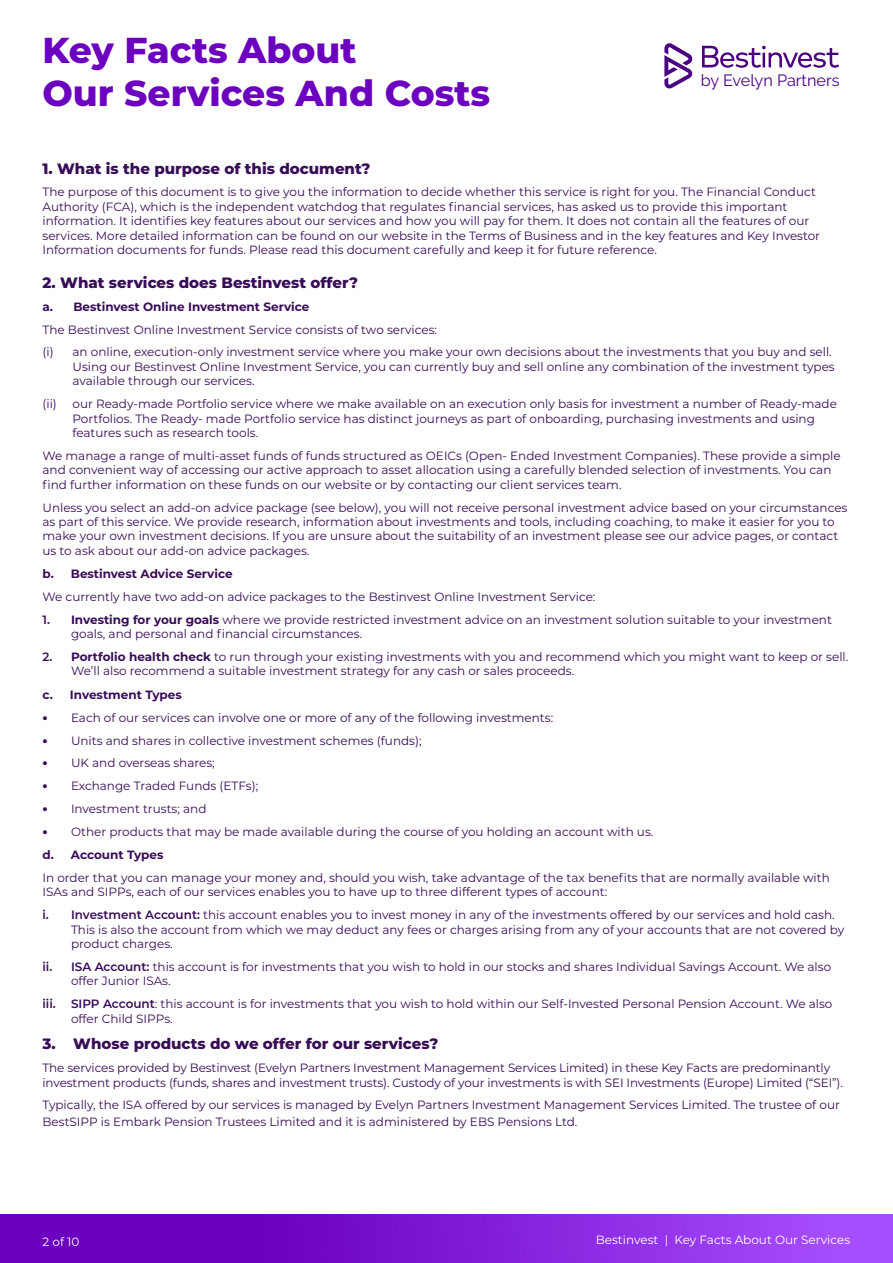
<style>
.page{position:relative;width:893px;height:1263px;background:#fff}
.page>*{position:absolute;margin:0;border:0;box-sizing:border-box;transform-origin:0 0}
.t1{font:800 36px/43.2px "Montserrat";color:#6c00bf}
.t2{font:16.2px "Evelyn Raleway";color:#4a0082}
.t3{font:800 15px "Montserrat";color:#380c57}
.t4{font:12px/14.4px "Montserrat";color:#380c57}
.t5{font:700 12px "Montserrat";color:#380c57}
.t6{font:12px "Montserrat";color:#fff}
.t7{font:600 12px "Montserrat";color:#380c57}
.s1{font-weight:600}
.s2{font-weight:700}
.s3{font-weight:800;font-size:13.5px}
</style>
<div class="page">
<div style="left:0;top:1214px;width:893px;height:49px;background:linear-gradient(to right,#5f00b1,#a54cfe)"></div>
<svg style="left:664px;top:43px;width:28px;height:45px"></svg>
<svg style="left:702px;top:46px;width:137px;height:22px"></svg>
<h1 class="t1" style="left:43px;top:27px;width:449px">Key Facts About<br>Our Services And Costs</h1>
<h2 class="t2" style="left:701px;top:71px;width:140px">by Evelyn Partners</h2>
<p class="t3" style="left:43px;top:157px;width:330px">1. What is the purpose of this document?</p>
<p class="t4" style="left:43px;top:185px;width:779px">The purpose of this document is to give you the information to decide whether this service is right for you. The Financial Conduct Authority (FCA), which is the independent watchdog that regulates financial services, has asked us to provide this important information. It identifies key features about our services and how you will pay for them. It does not contain all the features of our services. More detailed information can be found on our website in the Terms of Business and in the key features and Key Investor Information documents for funds. Please read this document carefully and keep it for future reference.</p>
<p class="t3" style="left:43px;top:271px;width:317px">2. What services does Bestinvest offer?</p>
<p class="t5" style="left:43px;top:298px;width:268px">a. Bestinvest Online Investment Service</p>
<p class="t4" style="left:43px;top:317px;width:791px;line-height:23px">The Bestinvest Online Investment Service consists of two services:<br>(i) an online, execution-only investment service where you make your own decisions about the investments that you buy and sell.</p>
<p class="t4" style="left:73px;top:359px;width:764px">Using our Bestinvest Online Investment Service, you can currently buy and sell online any combination of the investment types available through our services.</p>
<p class="t4" style="left:73px;top:396px;width:766px;text-indent:-30px">(ii) our Ready-made Portfolio service where we make available on an execution only basis for investment a number of Ready-made<br>Portfolios. The Ready- made Portfolio service has distinct journeys as part of onboarding, purchasing investments and using features such as research tools.</p>
<p class="t4" style="left:43px;top:448px;width:800px">We manage a range of multi-asset funds of funds structured as OEICs (Open- Ended Investment Companies). These provide a simple and convenient way of accessing our active approach to asset allocation using a carefully blended selection of investments. You can find further information on these funds on our website or by contacting our client services team.</p>
<p class="t4" style="left:43px;top:500px;width:806px">Unless you select an add-on advice package (see below), you will not receive personal investment advice based on your circumstances as part of this service. We provide research, information about investments and tools, including coaching, to make it easier for you to make your own investment decisions. If you are unsure about the suitability of an investment please see our advice pages, or contact us to ask about our add-on advice packages.</p>
<p class="t5" style="left:43px;top:565px;width:192px">b. Bestinvest Advice Service</p>
<p class="t4" style="left:43px;top:589px;width:554px">We currently have two add-on advice packages to the Bestinvest Online Investment Service:</p>
<p class="t4" style="left:71px;top:612px;width:762px;text-indent:-28px"><span class="s1">1.</span> <span class="s2">Investing for your goals</span> where we provide restricted investment advice on an investment solution suitable to your investment goals, and personal and financial circumstances.</p>
<p class="t4" style="left:71px;top:649px;width:779px;text-indent:-28px"><span class="s1">2.</span> <span class="s2">Portfolio health check</span> to run through your existing investments with you and recommend which you might want to keep or sell.<br>We’ll also recommend a suitable investment strategy for any cash or sales proceeds.</p>
<p class="t5" style="left:43px;top:686px;width:141px">c. Investment Types</p>
<p class="t4" style="left:43px;top:710px;width:512px"><span class="s3">•</span> Each of our services can involve one or more of any of the following investments:</p>
<p class="t4" style="left:43px;top:733px;width:381px"><span class="s3">•</span> Units and shares in collective investment schemes (funds);</p>
<p class="t4" style="left:43px;top:755px;width:174px"><span class="s3">•</span> UK and overseas shares;</p>
<p class="t4" style="left:43px;top:778px;width:217px"><span class="s3">•</span> Exchange Traded Funds (ETFs);</p>
<p class="t4" style="left:43px;top:801px;width:166px"><span class="s3">•</span> Investment trusts; and</p>
<p class="t4" style="left:43px;top:820px;width:612px;line-height:23px"><span class="s3">•</span> Other products that may be made available during the course of you holding an account with us. <span class="s2">d. Account Types</span></p>
<p class="t4" style="left:43px;top:870px;width:789px">In order that you can manage your money and, should you wish, take advantage of the tax benefits that are normally available with<br>ISAs and SIPPs, each of our services enables you to have up to three different types of account:</p>
<p class="t4" style="left:71px;top:907px;width:775px;text-indent:-28px"><span class="s1">i. Investment Account:</span> this account enables you to invest money in any of the investments offered by our services and hold cash.<br>This is also the account from which we may deduct any fees or charges arising from any of your accounts that are not covered by product charges.</p>
<p class="t4" style="left:71px;top:959px;width:762px;text-indent:-28px"><span class="s1">ii. ISA Account:</span> this account is for investments that you wish to hold in our stocks and shares Individual Savings Account. We also offer Junior ISAs.</p>
<p class="t7" style="left:43px;top:995px;width:15px">iii.</p>
<p class="t4" style="left:71px;top:996px;width:763px"><span class="s1">SIPP Account</span>: this account is for investments that you wish to hold within our Self-Invested Personal Pension Account. We also offer Child SIPPs.</p>
<p class="t3" style="left:43px;top:1033px;width:397px">3. Whose products do we offer for our services?</p>
<p class="t4" style="left:43px;top:1060px;width:802px">The services provided by Bestinvest (Evelyn Partners Investment Management Services Limited) in these Key Facts are predominantly investment products (funds, shares and investment trusts). Custody of your investments is with SEI Investments (Europe) Limited (“SEI”).</p>
<p class="t4" style="left:43px;top:1096px;width:799px;line-height:16.5px">Typically, the ISA offered by our services is managed by Evelyn Partners Investment Management Services Limited. The trustee of our<br>BestSIPP is Embark Pension Trustees Limited and it is administered by EBS Pensions Ltd.</p>
<p class="t6" style="left:43px;top:1233px;width:38px">2 of 10</p>
<p class="t6" style="left:596px;top:1231px;width:256px">Bestinvest | Key Facts About Our Services</p>
</div>
